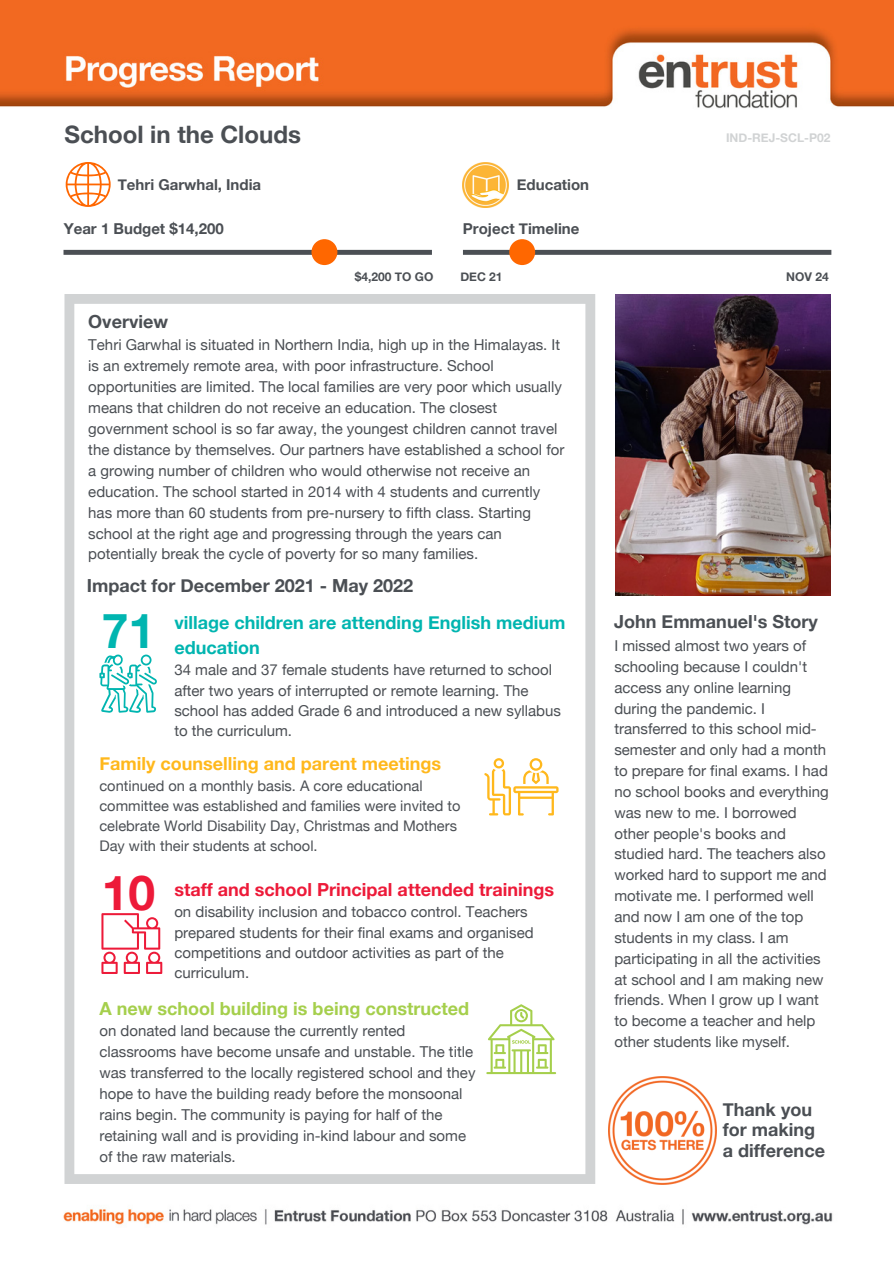
<style>
.page{position:relative;width:894px;height:1264px;background:#fff}
.page>*{position:absolute;margin:0;border:0;box-sizing:border-box;transform-origin:0 0}
.t1{font:700 48px "Helvetica Neue";color:#00b5b0}
.t2{font:700 48px "Helvetica Neue";color:#ed1a39}
.t3{font:700 24px "Helvetica Neue";color:#4b4f54}
.t4{font:700 18px/20.9px "Helvetica Neue";color:#4b4f54}
.t5{font:700 18px/24.8px "Helvetica Neue";color:#00b5b0}
.t6{font:700 18px "Helvetica Neue";color:#ed1a39}
.t7{font:700 18px "Helvetica Neue";color:#a5cf4c}
.t8{font:700 18px "Helvetica Neue";color:#ffb81c}
.t9{font:15px/20.9px "Helvetica Neue";color:#4b4f54}
.t10{font:700 15px "Helvetica Neue";color:#4b4f54}
.t11{font:14.7px/20px "Helvetica Neue";color:#4b4f54}
.t12{font:700 12px "Helvetica Neue";color:#4b4f54}
.t13{font:700 12px "Helvetica Neue";color:#d1d3d4}
</style>
<div class="page">
<img style="left:0;top:0;width:893px;height:1225px">
<img style="left:615px;top:294px;width:215px;height:302px">
<svg style="left:64px;top:294px;width:531px;height:889px"></svg>
<svg style="left:63px;top:250px;width:369px;height:5px;background:#515559"></svg>
<svg style="left:463px;top:250px;width:368px;height:5px;background:#515459"></svg>
<div style="left:509px;top:239px;width:26px;height:26px;background:#ff6700;border-radius:50%"></div>
<div style="left:311px;top:239px;width:26px;height:26px;background:#ff6700;border-radius:50%"></div>
<img style="left:608px;top:1076px;width:108px;height:108px">
<svg style="left:66px;top:162px;width:45px;height:45px"></svg>
<img style="left:463px;top:162px;width:45px;height:45px">
<svg style="left:99px;top:654px;width:58px;height:59px"></svg>
<svg style="left:484px;top:758px;width:74px;height:57px"></svg>
<svg style="left:101px;top:913px;width:61px;height:60px"></svg>
<svg style="left:486px;top:1004px;width:70px;height:70px"></svg>
<h2 class="t3" style="left:64px;top:120px;width:238px">School in the Clouds</h2>
<p class="t10" style="left:118px;top:176px;width:145px">Tehri Garwhal, India</p>
<p class="t10" style="left:516px;top:176px;width:74px">Education</p>
<p class="t13" style="left:725px;top:130px;width:106px">IND-REJ-SCL-P02</p>
<p class="t10" style="left:64px;top:220px;width:161px">Year 1 Budget $14,200</p>
<p class="t10" style="left:463px;top:220px;width:118px">Project Timeline</p>
<p class="t12" style="left:355px;top:269px;width:80px">$4,200 TO GO</p>
<p class="t12" style="left:460px;top:269px;width:44px">DEC 21</p>
<p class="t12" style="left:786px;top:269px;width:44px">NOV 24</p>
<p class="t4" style="left:88px;top:311px;width:81px">Overview</p>
<p class="t9" style="left:88px;top:334px;width:477px">Tehri Garwhal is situated in Northern India, high up in the Himalayas. It is an extremely remote area, with poor infrastructure. School opportunities are limited. The local families are very poor which usually means that children do not receive an education. The closest government school is so far away, the youngest children cannot travel the distance by themselves. Our partners have established a school for a growing number of children who would otherwise not receive an education. The school started in 2014 with 4 students and currently has more than 60 students from pre-nursery to fifth class. Starting school at the right age and progressing through the years can potentially break the cycle of poverty for so many families.</p>
<p class="t4" style="left:87px;top:575px;width:328px">Impact for December 2021 - May 2022</p>
<h1 class="t1" style="left:102px;top:601px;width:55px">71</h1>
<p class="t5" style="left:174px;top:610px;width:392px">village children are attending English medium education</p>
<p class="t9" style="left:174px;top:659px;width:388px;line-height:20.2px">34 male and 37 female students have returned to school after two years of interrupted or remote learning. The school has added Grade 6 and introduced a new syllabus to the curriculum.</p>
<p class="t8" style="left:99px;top:752px;width:343px">Family counselling and parent meetings</p>
<p class="t11" style="left:99px;top:775px;width:362px">continued on a monthly basis. A core educational committee was established and families were invited to celebrate World Disability Day, Christmas and Mothers Day with their students at school.</p>
<h1 class="t2" style="left:102px;top:863px;width:55px">10</h1>
<p class="t6" style="left:174px;top:878px;width:381px">staff and school Principal attended trainings</p>
<p class="t9" style="left:174px;top:901px;width:361px;line-height:20.2px">on disability inclusion and tobacco control. Teachers prepared students for their final exams and organised competitions and outdoor activities as part of the curriculum.</p>
<p class="t7" style="left:99px;top:997px;width:371px">A new school building is being constructed</p>
<p class="t9" style="left:99px;top:1020px;width:377px">on donated land because the currently rented classrooms have become unsafe and unstable. The title was transferred to the locally registered school and they hope to have the building ready before the monsoonal rains begin. The community is paying for half of the retaining wall and is providing in-kind labour and some of the raw materials.</p>
<p class="t4" style="left:614px;top:610px;width:205px">John Emmanuel's Story</p>
<p class="t9" style="left:614px;top:635px;width:216px">I missed almost two years of schooling because I couldn't access any online learning during the pandemic. I transferred to this school mid&shy;semester and only had a month to prepare for final exams. I had no school books and everything was new to me. I borrowed other people's books and studied hard. The teachers also worked hard to support me and motivate me. I performed well and now I am one of the top students in my class. I am participating in all the activities at school and I am making new friends. When I grow up I want to become a teacher and help other students like myself.</p>
<p class="t4" style="left:722px;top:1098px;width:103px">Thank you for making a difference</p>
</div>
